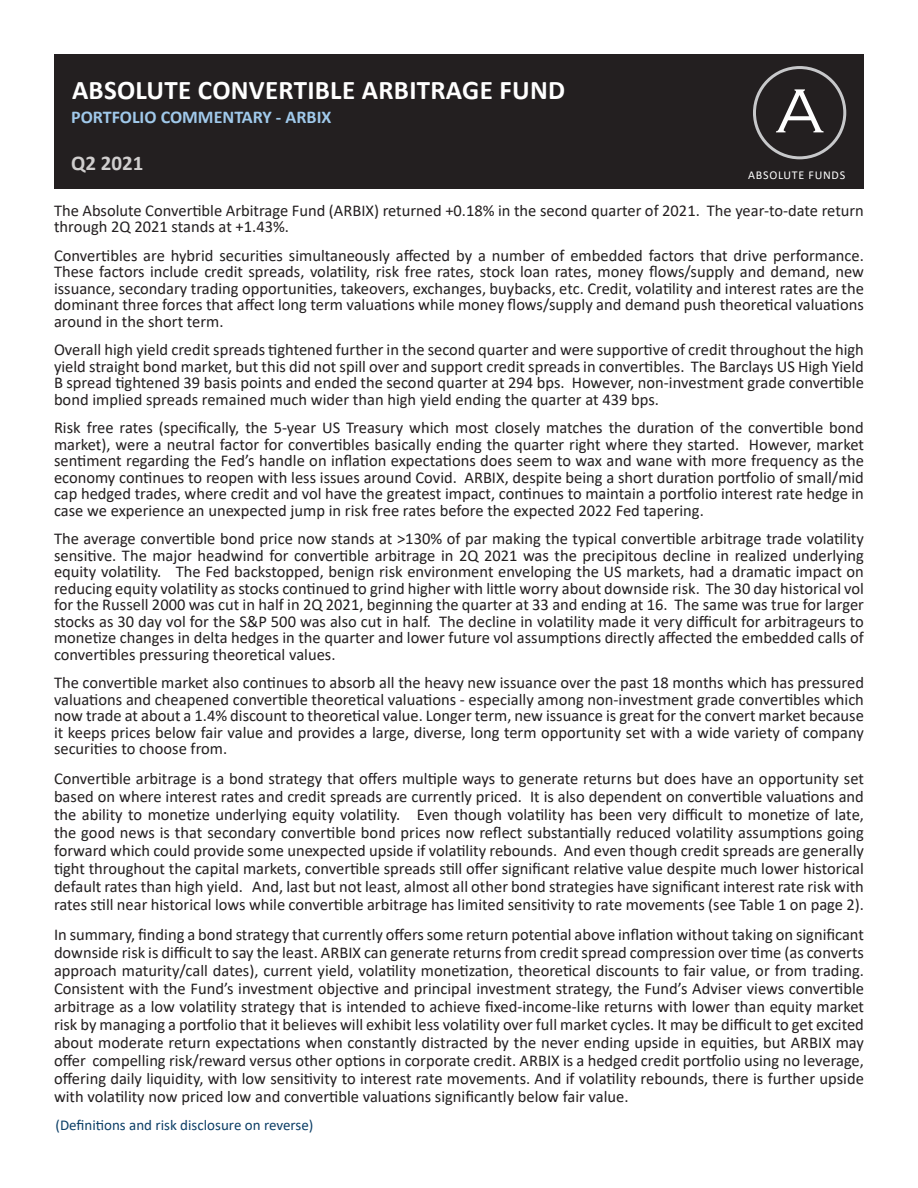
<style>
.page{position:relative;width:918px;height:1188px;background:#fff}
.page>*{position:absolute;margin:0;border:0;box-sizing:border-box;transform-origin:0 0}
.t1{font:300 64.5px "Copperplate Gothic";color:#fff}
.t2{font:700 27px "Calibri";letter-spacing:.01em;color:#fff}
.t3{font:700 21px "Calibri";color:#d0cece}
.t4{font:700 18px "Calibri";color:#a0c9eb}
.Body_Text{font:16.5px/16.5px "Calibri";color:#231f20;text-align:justify}
.t5{font:15px "Calibri";color:#0c3f67}
.t6{font:12px "Calibri";letter-spacing:.06em;color:#fff}
</style>
<div class="page">
<div style="left:54px;top:54px;width:810px;height:135px;background:#231f20"></div>
<div style="left:753px;top:66px;width:93px;height:93px;border:3px solid #c7c8ca;border-radius:50%"></div>
<p class="t2" style="left:72px;top:71px;width:495px">ABSOLUTE CONVERTIBLE ARBITRAGE FUND</p>
<p class="t4" style="left:71px;top:105px;width:262px">PORTFOLIO COMMENTARY - ARBIX</p>
<p class="t3" style="left:71px;top:148px;width:74px">Q2 2021</p>
<p class="t1" style="left:776px;top:76px;width:49px">A</p>
<p class="t6" style="left:748px;top:166px;width:99px">ABSOLUTE FUNDS</p>
<p class="Body_Text" style="left:54px;top:202px;width:811px">The Absolute Convertible Arbitrage Fund (ARBIX) returned +0.18% in the second quarter of 2021. The year-to-date return through 2Q 2021 stands at +1.43%.</p>
<p class="Body_Text" style="left:54px;top:247px;width:812px">Convertibles are hybrid securities simultaneously affected by a number of embedded factors that drive performance.<br>These factors include credit spreads, volatility, risk free rates, stock loan rates, money flows/supply and demand, new issuance, secondary trading opportunities, takeovers, exchanges, buybacks, etc. Credit, volatility and interest rates are the dominant three forces that affect long term valuations while money flows/supply and demand push theoretical valuations around in the short term.</p>
<p class="Body_Text" style="left:54px;top:341px;width:811px">Overall high yield credit spreads tightened further in the second quarter and were supportive of credit throughout the high yield straight bond market, but this did not spill over and support credit spreads in convertibles. The Barclays US High Yield B spread tightened 39 basis points and ended the second quarter at 294 bps. However, non-investment grade convertible bond implied spreads remained much wider than high yield ending the quarter at 439 bps.</p>
<p class="Body_Text" style="left:54px;top:419px;width:812px">Risk free rates (specifically, the 5-year US Treasury which most closely matches the duration of the convertible bond market), were a neutral factor for convertibles basically ending the quarter right where they started. However, market sentiment regarding the Fed’s handle on inflation expectations does seem to wax and wane with more frequency as the economy continues to reopen with less issues around Covid. ARBIX, despite being a short duration portfolio of small/mid cap hedged trades, where credit and vol have the greatest impact, continues to maintain a portfolio interest rate hedge in case we experience an unexpected jump in risk free rates before the expected 2022 Fed tapering.</p>
<p class="Body_Text" style="left:54px;top:530px;width:812px">The average convertible bond price now stands at &gt;130% of par making the typical convertible arbitrage trade volatility sensitive. The major headwind for convertible arbitrage in 2Q 2021 was the precipitous decline in realized underlying equity volatility. The Fed backstopped, benign risk environment enveloping the US markets, had a dramatic impact on reducing equity volatility as stocks continued to grind higher with little worry about downside risk. The 30 day historical vol for the Russell 2000 was cut in half in 2Q 2021, beginning the quarter at 33 and ending at 16. The same was true for larger stocks as 30 day vol for the S&amp;P 500 was also cut in half. The decline in volatility made it very difficult for arbitrageurs to monetize changes in delta hedges in the quarter and lower future vol assumptions directly affected the embedded calls of convertibles pressuring theoretical values.</p>
<p class="Body_Text" style="left:54px;top:674px;width:812px">The convertible market also continues to absorb all the heavy new issuance over the past 18 months which has pressured valuations and cheapened convertible theoretical valuations - especially among non-investment grade convertibles which now trade at about a 1.4% discount to theoretical value. Longer term, new issuance is great for the convert market because it keeps prices below fair value and provides a large, diverse, long term opportunity set with a wide variety of company securities to choose from.</p>
<p class="Body_Text" style="left:54px;top:769px;width:812px;line-height:18px">Convertible arbitrage is a bond strategy that offers multiple ways to generate returns but does have an opportunity set based on where interest rates and credit spreads are currently priced. It is also dependent on convertible valuations and the ability to monetize underlying equity volatility. Even though volatility has been very difficult to monetize of late, the good news is that secondary convertible bond prices now reflect substantially reduced volatility assumptions going forward which could provide some unexpected upside if volatility rebounds. And even though credit spreads are generally tight throughout the capital markets, convertible spreads still offer significant relative value despite much lower historical default rates than high yield. And, last but not least, almost all other bond strategies have significant interest rate risk with rates still near historical lows while convertible arbitrage has limited sensitivity to rate movements (see Table 1 on page 2).</p>
<p class="Body_Text" style="left:54px;top:925px;width:812px;line-height:18px">In summary, finding a bond strategy that currently offers some return potential above inflation without taking on significant downside risk is difficult to say the least. ARBIX can generate returns from credit spread compression over time (as converts approach maturity/call dates), current yield, volatility monetization, theoretical discounts to fair value, or from trading.<br>Consistent with the Fund’s investment objective and principal investment strategy, the Fund’s Adviser views convertible arbitrage as a low volatility strategy that is intended to achieve fixed-income-like returns with lower than equity market risk by managing a portfolio that it believes will exhibit less volatility over full market cycles. It may be difficult to get excited about moderate return expectations when constantly distracted by the never ending upside in equities, but ARBIX may offer compelling risk/reward versus other options in corporate credit. ARBIX is a hedged credit portfolio using no leverage, offering daily liquidity, with low sensitivity to interest rate movements. And if volatility rebounds, there is further upside with volatility now priced low and convertible valuations significantly below fair value.</p>
<p class="t5" style="left:56px;top:1115px;width:259px">(Definitions and risk disclosure on reverse)</p>
</div>
